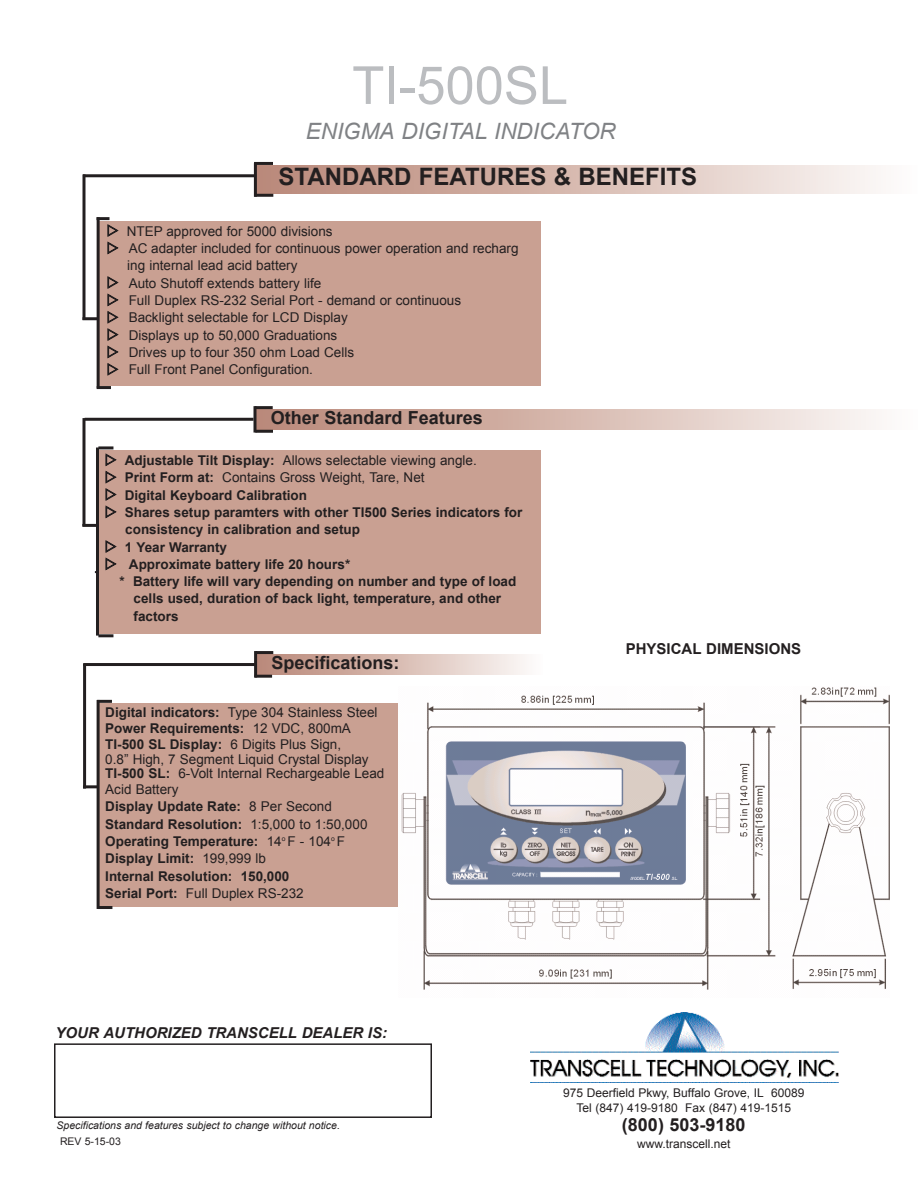
<style>
.page{position:relative;width:918px;height:1188px;background:#fff}
.page>*{position:absolute;margin:0;border:0;box-sizing:border-box;transform-origin:0 0}
.t1{font:52.5px "Arial";color:#bbbdc0}
.t2{font:700 24px "Arial";color:#231f20}
.t3{font:italic 22.5px "Arial";color:#808285}
.t4{font:700 18px "Arial";color:#231f20}
.t5{font:italic 700 15px "Arial";color:#231f20}
.t6{font:700 15px "Arial";color:#231f20}
.t7{font:13.5px/17.4px "Arial";color:#231f20}
.t8{font:700 13.5px/17.1px "Arial";color:#231f20}
.t9{font:12px/14.4px "Arial";color:#231f20;text-align:center}
.t10{font:italic 10.5px "Arial";color:#231f20}
.t11{font:10.5px "Arial";color:#231f20}
.s1{font-weight:700}
.s2{font-weight:400}
</style>
<div class="page">
<div style="left:99px;top:221px;width:442px;height:165px;background:#c9a092"></div>
<div style="left:98px;top:450px;width:443px;height:183px;background:#c9a092"></div>
<svg style="left:530px;top:1082px;width:309px;height:1px"></svg>
<img style="left:530px;top:1012px;width:309px;height:67px">
<div style="left:256px;top:165px;width:662px;height:29px;background:linear-gradient(to right,#b78473,#fdfbf9)"></div>
<div style="left:256px;top:409px;width:662px;height:21px;background:linear-gradient(to right,#b78473,#fdfaf9)"></div>
<div style="left:54px;top:1043px;width:378px;height:75px;border:2px solid #231f20"></div>
<hr style="left:254px;top:163px;width:3px;height:34px;background:#231f20">
<hr style="left:254px;top:162px;width:19px;height:3px;background:#231f20">
<hr style="left:254px;top:194px;width:19px;height:3px;background:#231f20">
<hr style="left:97px;top:386px;width:14px;height:3px;background:#231f20">
<hr style="left:97px;top:217px;width:3px;height:172px;background:#231f20">
<hr style="left:96px;top:448px;width:3px;height:188px;background:#231f20">
<hr style="left:255px;top:406px;width:18px;height:3px;background:#231f20">
<hr style="left:255px;top:430px;width:18px;height:3px;background:#231f20">
<hr style="left:254px;top:406px;width:3px;height:27px;background:#231f20">
<hr style="left:85px;top:418px;width:169px;height:3px;background:#231f20">
<hr style="left:82px;top:418px;width:3px;height:108px;background:#231f20">
<hr style="left:82px;top:524px;width:15px;height:3px;background:#231f20">
<hr style="left:83px;top:174px;width:172px;height:3px;background:#231f20">
<hr style="left:83px;top:174px;width:3px;height:146px;background:#231f20">
<hr style="left:82px;top:317px;width:16px;height:3px;background:#231f20">
<div style="left:98px;top:703px;width:301px;height:204px;background:#c9a092"></div>
<div style="left:257px;top:654px;width:285px;height:20px;background:linear-gradient(to right,#b78474,#fdfaf9)"></div>
<hr style="left:97px;top:700px;width:15px;height:3px;background:#231f20">
<hr style="left:98px;top:906px;width:14px;height:3px;background:#231f20">
<hr style="left:97px;top:700px;width:3px;height:209px;background:#231f20">
<hr style="left:256px;top:651px;width:17px;height:3px;background:#231f20">
<hr style="left:255px;top:675px;width:17px;height:3px;background:#231f20">
<hr style="left:254px;top:651px;width:3px;height:26px;background:#231f20">
<hr style="left:83px;top:663px;width:172px;height:3px;background:#231f20">
<hr style="left:83px;top:664px;width:3px;height:125px;background:#231f20">
<hr style="left:83px;top:785px;width:16px;height:3px;background:#231f20">
<img style="left:398px;top:687px;width:492px;height:303px">
<hr style="left:98px;top:634px;width:15px;height:3px;background:#231f20">
<hr style="left:98px;top:446px;width:15px;height:3px;background:#231f20">
<svg style="left:99px;top:217px;width:11px;height:19px"></svg>
<h1 class="t1" style="left:352px;top:56px;width:217px">TI-500SL</h1>
<h3 class="t3" style="left:306px;top:119px;width:312px">ENIGMA DIGITAL INDICATOR</h3>
<h2 class="t2" style="left:279px;top:164px;width:420px">STANDARD FEATURES &amp; BENEFITS</h2>
<p class="t7" style="left:127px;top:222px;width:393px">NTEP approved for 5000 divisions<br>AC adapter included for continuous power operation and recharg ing internal lead acid battery<br>Auto Shutoff extends battery life<br>Full Duplex RS-232 Serial Port - demand or continuous<br>Backlight selectable for LCD Display<br>Displays up to 50,000 Graduations<br>Drives up to four 350 ohm Load Cells<br>Full Front Panel Configuration.</p>
<h3 class="t4" style="left:271px;top:408px;width:214px">Other Standard Features</h3>
<p class="t7" style="left:125px;top:452px;width:353px"><span class="s1">Adjustable Tilt Display:</span> Allows selectable viewing angle.</p>
<p class="t7" style="left:125px;top:469px;width:301px"><span class="s1">Print Form at:</span> Contains Gross Weight, Tare, Net</p>
<p class="t8" style="left:125px;top:486px;width:184px">Digital Keyboard Calibration</p>
<p class="t8" style="left:125px;top:504px;width:399px">Shares setup paramters with other TI500 Series indicators for</p>
<p class="t8" style="left:125px;top:521px;width:236px">consistency in calibration and setup</p>
<p class="t8" style="left:125px;top:538px;width:104px">1 Year Warranty</p>
<p class="t8" style="left:129px;top:556px;width:223px">Approximate battery life 20 hours*</p>
<p class="t8" style="left:120px;top:573px;width:398px">* Battery life will vary depending on number and type of load</p>
<p class="t8" style="left:134px;top:590px;width:369px">cells used, duration of back light, temperature, and other</p>
<p class="t8" style="left:134px;top:608px;width:47px">factors</p>
<h3 class="t4" style="left:272px;top:653px;width:130px">Specifications:</h3>
<p class="t7" style="left:105px;top:705px;width:274px;line-height:15.8px"><span class="s1">Digital indicators:</span> Type 304 Stainless Steel <span class="s1">Power Requirements:</span> 12 VDC, 800mA <span class="s1">TI-500 SL Display:</span> 6 Digits Plus Sign,<br>0.8” High, 7 Segment Liquid Crystal Display</p>
<p class="t8" style="left:105px;top:765px;width:281px">TI-500 SL: <span class="s2">6-Volt Internal Rechargeable Lead<br>Acid Battery<br></span>Display Update Rate: <span class="s2">8 Per Second<br></span>Standard Resolution: <span class="s2">1:5,000 to 1:50,000<br></span>Operating Temperature: <span class="s2">14</span><sup>o</sup> <span class="s2">F - 104</span><sup>o</sup> <span class="s2">F<br></span>Display Limit: <span class="s2">199,999 lb<br></span>Internal Resolution: 150,000<br>Serial Port: <span class="s2">Full Duplex RS-232</span></p>
<p class="t6" style="left:626px;top:640px;width:177px">PHYSICAL DIMENSIONS</p>
<p class="t5" style="left:56px;top:1025px;width:333px">YOUR AUTHORIZED TRANSCELL DEALER IS:</p>
<p class="t10" style="left:57px;top:1120px;width:285px">Specifications and features subject to change without notice.</p>
<p class="t11" style="left:60px;top:1135px;width:62px">REV 5-15-03</p>
<p class="t9" style="left:563px;top:1086px;width:243px">975 Deerfield Pkwy, Buffalo Grove, IL 60089<br>Tel (847) 419-9180 Fax (847) 419-1515</p>
<h3 class="t4" style="left:622px;top:1114px;width:125px">(800) 503-9180</h3>
<p class="t9" style="left:637px;top:1136px;width:95px">www.transcell.net</p>
</div>
